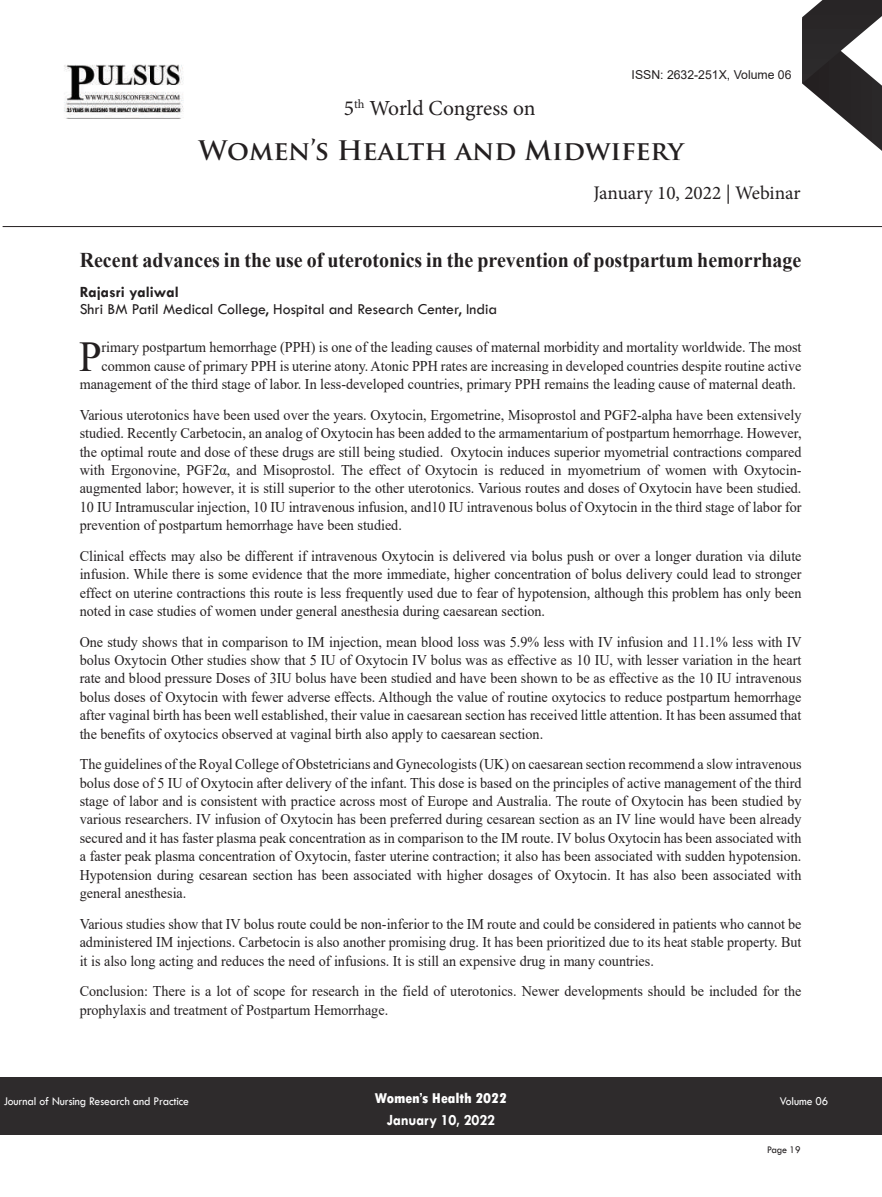
<style>
.page{position:relative;width:882px;height:1197px;background:#fff}
.page>*{position:absolute;margin:0;border:0;box-sizing:border-box;transform-origin:0 0}
.t1{font:42.7px "Times New Roman";color:#231f20;scale:.95 1}
.t2{font:700 26.25px "Trajan Pro";color:#231f20}
.t3{font:21.53px "Minion Pro";letter-spacing:-.005em;color:#231f20}
.t4{font:700 21px "Times New Roman";color:#231f20;scale:.95 1}
.t5{font:19.25px "Minion Pro";color:#231f20}
.t6{font:15.75px "Tw Cen";color:#231f20}
.t7{font:700 15.75px "Tw Cen";letter-spacing:-.01em;color:#fff;scale:.95 1}
.t8{font:700 15.75px "Tw Cen";color:#231f20}
.t9{font:14.88px/18.4px "Times New Roman";color:#231f20;text-align:justify;scale:.95 1}
.t10{font:800 condensed 14.88px "Tw Cen";letter-spacing:-.01em;color:#fff;scale:1.1 1}
.t11{font:12.25px "Tw Cen";letter-spacing:-.01em;color:#fff;scale:.95 1}
.t12{font:12.25px "Arial";color:#231f20}
.t13{font:10.5px "Tw Cen";letter-spacing:-.02em;color:#231f20;scale:.95 1}
</style>
<div class="page">
<svg style="left:802px;top:0;width:80px;height:151px"></svg>
<div style="left:0;top:1077px;width:882px;height:58px;background:#2e2b2c"></div>
<hr style="left:3px;top:226px;width:879px;height:1px;background:#231f20">
<img style="left:64px;top:64px;width:120px;height:55px">
<h3 class="t3" style="left:344px;top:100px;width:193px">5<sup>th</sup> World Congress on</h3>
<p class="t12" style="left:632px;top:68px;width:162px">ISSN: 2632-251X, Volume 06</p>
<h2 class="t2" style="left:198px;top:136px;width:487px">Women’s Health and Midwifery</h2>
<p class="t5" style="left:593px;top:185px;width:209px">January 10, 2022 | Webinar</p>
<h3 class="t4" style="left:80px;top:248px;width:761px">Recent advances in the use of uterotonics in the prevention of postpartum hemorrhage</h3>
<p class="t8" style="left:80px;top:283px;width:101px">Rajasri yaliwal</p>
<p class="t6" style="left:80px;top:301px;width:419px">Shri BM Patil Medical College, Hospital and Research Center, India</p>
<h1 class="t1" style="left:79px;top:333px;width:25px">P</h1>
<p class="t9" style="left:102px;top:338px;width:738px">rimary postpartum hemorrhage (PPH) is one of the leading causes of maternal morbidity and mortality worldwide. The most</p>
<p class="t9" style="left:102px;top:356px;width:738px">common cause of primary PPH is uterine atony. Atonic PPH rates are increasing in developed countries despite routine active</p>
<p class="t9" style="left:80px;top:375px;width:755px">management of the third stage of labor. In less-developed countries, primary PPH remains the leading cause of maternal death.</p>
<p class="t9" style="left:80px;top:406px;width:761px">Various uterotonics have been used over the years. Oxytocin, Ergometrine, Misoprostol and PGF2-alpha have been extensively studied. Recently Carbetocin, an analog of Oxytocin has been added to the armamentarium of postpartum hemorrhage. However, the optimal route and dose of these drugs are still being studied. Oxytocin induces superior myometrial contractions compared with Ergonovine, PGF2α, and Misoprostol. The effect of Oxytocin is reduced in myometrium of women with Oxytocin&shy;augmented labor; however, it is still superior to the other uterotonics. Various routes and doses of Oxytocin have been studied.<br>10 IU Intramuscular injection, 10 IU intravenous infusion, and10 IU intravenous bolus of Oxytocin in the third stage of labor for prevention of postpartum hemorrhage have been studied.</p>
<p class="t9" style="left:80px;top:547px;width:761px">Clinical effects may also be different if intravenous Oxytocin is delivered via bolus push or over a longer duration via dilute infusion. While there is some evidence that the more immediate, higher concentration of bolus delivery could lead to stronger effect on uterine contractions this route is less frequently used due to fear of hypotension, although this problem has only been noted in case studies of women under general anesthesia during caesarean section.</p>
<p class="t9" style="left:80px;top:633px;width:762px">One study shows that in comparison to IM injection, mean blood loss was 5.9% less with IV infusion and 11.1% less with IV bolus Oxytocin Other studies show that 5 IU of Oxytocin IV bolus was as effective as 10 IU, with lesser variation in the heart rate and blood pressure Doses of 3IU bolus have been studied and have been shown to be as effective as the 10 IU intravenous bolus doses of Oxytocin with fewer adverse effects. Although the value of routine oxytocics to reduce postpartum hemorrhage after vaginal birth has been well established, their value in caesarean section has received little attention. It has been assumed that the benefits of oxytocics observed at vaginal birth also apply to caesarean section.</p>
<p class="t9" style="left:80px;top:755px;width:761px">The guidelines of the Royal College of Obstetricians and Gynecologists (UK) on caesarean section recommend a slow intravenous bolus dose of 5 IU of Oxytocin after delivery of the infant. This dose is based on the principles of active management of the third stage of labor and is consistent with practice across most of Europe and Australia. The route of Oxytocin has been studied by various researchers. IV infusion of Oxytocin has been preferred during cesarean section as an IV line would have been already secured and it has faster plasma peak concentration as in comparison to the IM route. IV bolus Oxytocin has been associated with a faster peak plasma concentration of Oxytocin, faster uterine contraction; it also has been associated with sudden hypotension.<br>Hypotension during cesarean section has been associated with higher dosages of Oxytocin. It has also been associated with general anesthesia.</p>
<p class="t9" style="left:80px;top:915px;width:761px">Various studies show that IV bolus route could be non-inferior to the IM route and could be considered in patients who cannot be administered IM injections. Carbetocin is also another promising drug. It has been prioritized due to its heat stable property. But it is also long acting and reduces the need of infusions. It is still an expensive drug in many countries.</p>
<p class="t9" style="left:80px;top:982px;width:761px">Conclusion: There is a lot of scope for research in the field of uterotonics. Newer developments should be included for the prophylaxis and treatment of Postpartum Hemorrhage.</p>
<p class="t10" style="left:375px;top:1090px;width:122px">Women’s Health 2022</p>
<p class="t7" style="left:387px;top:1112px;width:115px">January 10, 2022</p>
<p class="t11" style="left:4px;top:1094px;width:197px">Journal of Nursing Research and Practice</p>
<p class="t11" style="left:780px;top:1094px;width:53px">Volume 06</p>
<p class="t13" style="left:767px;top:1144px;width:37px">Page 19</p>
</div>
